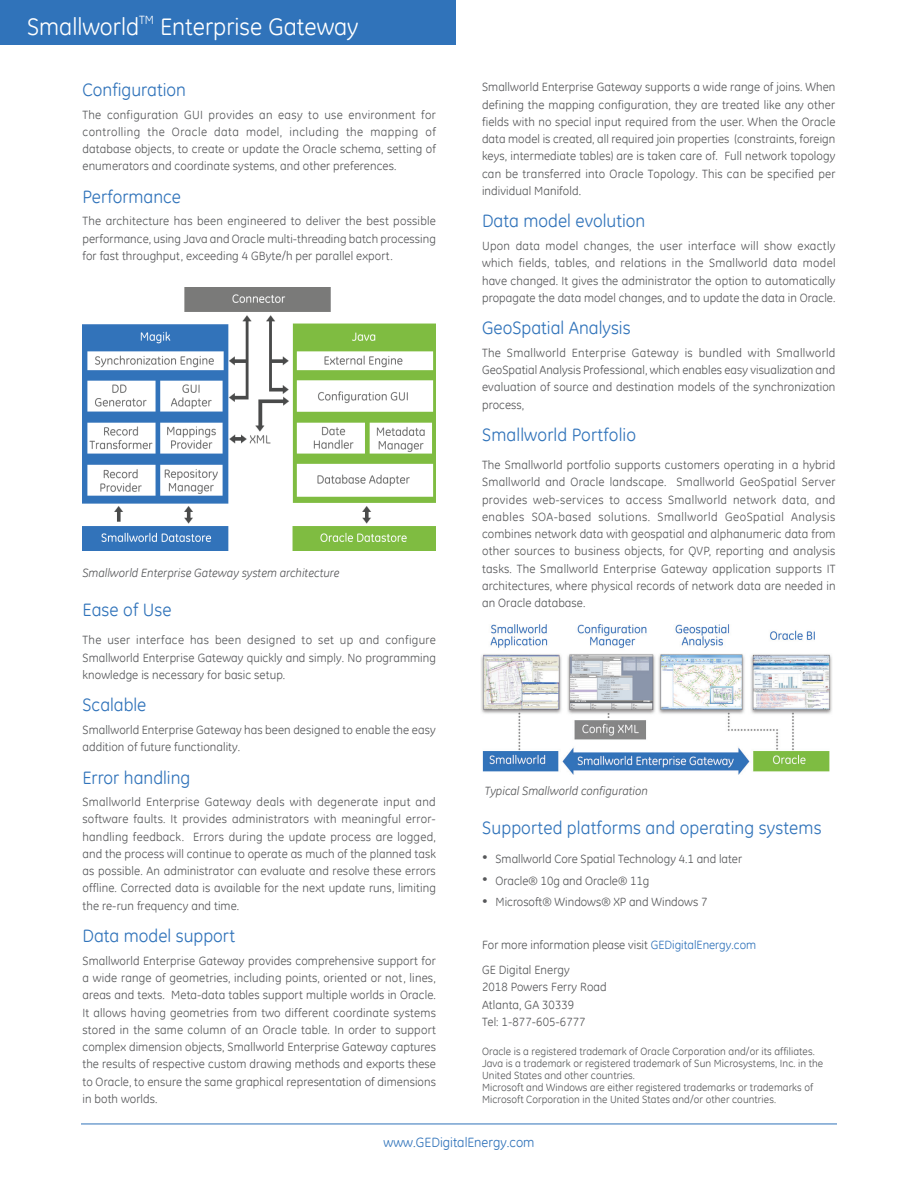
<style>
.page{position:relative;width:918px;height:1188px;background:#fff}
.page>*{position:absolute;margin:0;border:0;box-sizing:border-box;transform-origin:0 0}
.t1{font:24px "GE Inspira";color:#fff}
.t2{font:18px "GE Inspira";color:#3073ba}
.t3{font:13.5px "GE Inspira";color:#3073ba}
.t4{font:12px/17.2px "GE Inspira";letter-spacing:.005em;color:#57585a;text-align:justify}
.t5{font:italic 12px "GE Inspira";color:#57585a}
.t6{font:12px "GE Inspira";color:#fff}
.t7{font:10.5px/12px "GE Inspira";letter-spacing:.005em;color:#57585a}
.s1{color:#3073ba}
</style>
<div class="page">
<div style="left:0;top:0;width:456px;height:45px;background:#3073ba"></div>
<hr style="left:81px;top:1124px;width:756px;height:1px;background:#3073ba">
<img style="left:481px;top:624px;width:351px;height:150px">
<img style="left:82px;top:288px;width:354px;height:263px">
<h1 class="t1" style="left:27px;top:11px;width:114px">Smallworld</h1>
<p class="t6" style="left:139px;top:12px;width:16px">TM</p>
<h1 class="t1" style="left:160px;top:11px;width:200px">Enterprise Gateway</h1>
<h2 class="t2" style="left:82px;top:78px;width:105px">Configuration</h2>
<p class="t4" style="left:82px;top:106px;width:355px">The configuration GUI provides an easy to use environment for controlling the Oracle data model, including the mapping of database objects, to create or update the Oracle schema, setting of enumerators and coordinate systems, and other preferences.</p>
<h2 class="t2" style="left:82px;top:185px;width:100px">Performance</h2>
<p class="t4" style="left:82px;top:212px;width:355px">The architecture has been engineered to deliver the best possible performance, using Java and Oracle multi-threading batch processing for fast throughput, exceeding 4 GByte/h per parallel export.</p>
<p class="t5" style="left:82px;top:566px;width:259px">Smallworld Enterprise Gateway system architecture</p>
<h2 class="t2" style="left:82px;top:599px;width:91px">Ease of Use</h2>
<p class="t4" style="left:82px;top:631px;width:355px">The user interface has been designed to set up and configure Smallworld Enterprise Gateway quickly and simply. No programming knowledge is necessary for basic setup.</p>
<h2 class="t2" style="left:82px;top:693px;width:65px">Scalable</h2>
<p class="t4" style="left:82px;top:721px;width:355px">Smallworld Enterprise Gateway has been designed to enable the easy addition of future functionality.</p>
<h2 class="t2" style="left:82px;top:766px;width:109px">Error handling</h2>
<p class="t4" style="left:82px;top:793px;width:355px">Smallworld Enterprise Gateway deals with degenerate input and software faults. It provides administrators with meaningful error&shy;handling feedback. Errors during the update process are logged, and the process will continue to operate as much of the planned task as possible. An administrator can evaluate and resolve these errors offline. Corrected data is available for the next update runs, limiting the re-run frequency and time.</p>
<h2 class="t2" style="left:82px;top:924px;width:154px">Data model support</h2>
<p class="t4" style="left:82px;top:952px;width:355px">Smallworld Enterprise Gateway provides comprehensive support for a wide range of geometries, including points, oriented or not, lines, areas and texts. Meta-data tables support multiple worlds in Oracle.<br>It allows having geometries from two different coordinate systems stored in the same column of an Oracle table. In order to support complex dimension objects, Smallworld Enterprise Gateway captures the results of respective custom drawing methods and exports these to Oracle, to ensure the same graphical representation of dimensions in both worlds.</p>
<p class="t4" style="left:482px;top:78px;width:355px">Smallworld Enterprise Gateway supports a wide range of joins. When defining the mapping configuration, they are treated like any other fields with no special input required from the user. When the Oracle data model is created, all required join properties (constraints, foreign keys, intermediate tables) are is taken care of. Full network topology can be transferred into Oracle Topology. This can be specified per individual Manifold.</p>
<h2 class="t2" style="left:482px;top:210px;width:165px">Data model evolution</h2>
<p class="t4" style="left:482px;top:237px;width:355px">Upon data model changes, the user interface will show exactly which fields, tables, and relations in the Smallworld data model have changed. It gives the administrator the option to automatically propagate the data model changes, and to update the data in Oracle.</p>
<h2 class="t2" style="left:482px;top:316px;width:150px">GeoSpatial Analysis</h2>
<p class="t4" style="left:482px;top:344px;width:355px">The Smallworld Enterprise Gateway is bundled with Smallworld GeoSpatial Analysis Professional, which enables easy visualization and evaluation of source and destination models of the synchronization process,</p>
<h2 class="t2" style="left:482px;top:423px;width:156px">Smallworld Portfolio</h2>
<p class="t4" style="left:482px;top:456px;width:355px">The Smallworld portfolio supports customers operating in a hybrid Smallworld and Oracle landscape. Smallworld GeoSpatial Server provides web-services to access Smallworld network data, and enables SOA-based solutions. Smallworld GeoSpatial Analysis combines network data with geospatial and alphanumeric data from other sources to business objects, for QVP, reporting and analysis tasks. The Smallworld Enterprise Gateway application supports IT architectures, where physical records of network data are needed in an Oracle database.</p>
<p class="t5" style="left:485px;top:784px;width:164px">Typical Smallworld configuration</p>
<h2 class="t2" style="left:482px;top:816px;width:341px">Supported platforms and operating systems</h2>
<p class="t4" style="left:482px;top:850px;width:262px">• Smallworld Core Spatial Technology 4.1 and later</p>
<p class="t4" style="left:482px;top:872px;width:169px">• Oracle® 10g and Oracle® 11g</p>
<p class="t4" style="left:482px;top:893px;width:227px">• Microsoft® Windows® XP and Windows 7</p>
<p class="t4" style="left:482px;top:933px;width:276px;line-height:24.8px">For more information please visit <span class="s1">GEDigitalEnergy.com<br></span>GE Digital Energy</p>
<p class="t4" style="left:482px;top:978px;width:126px;text-align:left">2018 Powers Ferry Road<br>Atlanta, GA 30339<br>Tel: 1-877-605-6777</p>
<p class="t7" style="left:482px;top:1045px;width:343px">Oracle is a registered trademark of Oracle Corporation and/or its affiliates.<br>Java is a trademark or registered trademark of Sun Microsystems, Inc. in the United States and other countries.<br>Microsoft and Windows are either registered trademarks or trademarks of Microsoft Corporation in the United States and/or other countries.</p>
<p class="t3" style="left:383px;top:1134px;width:153px">www.GEDigitalEnergy.com</p>
</div>
